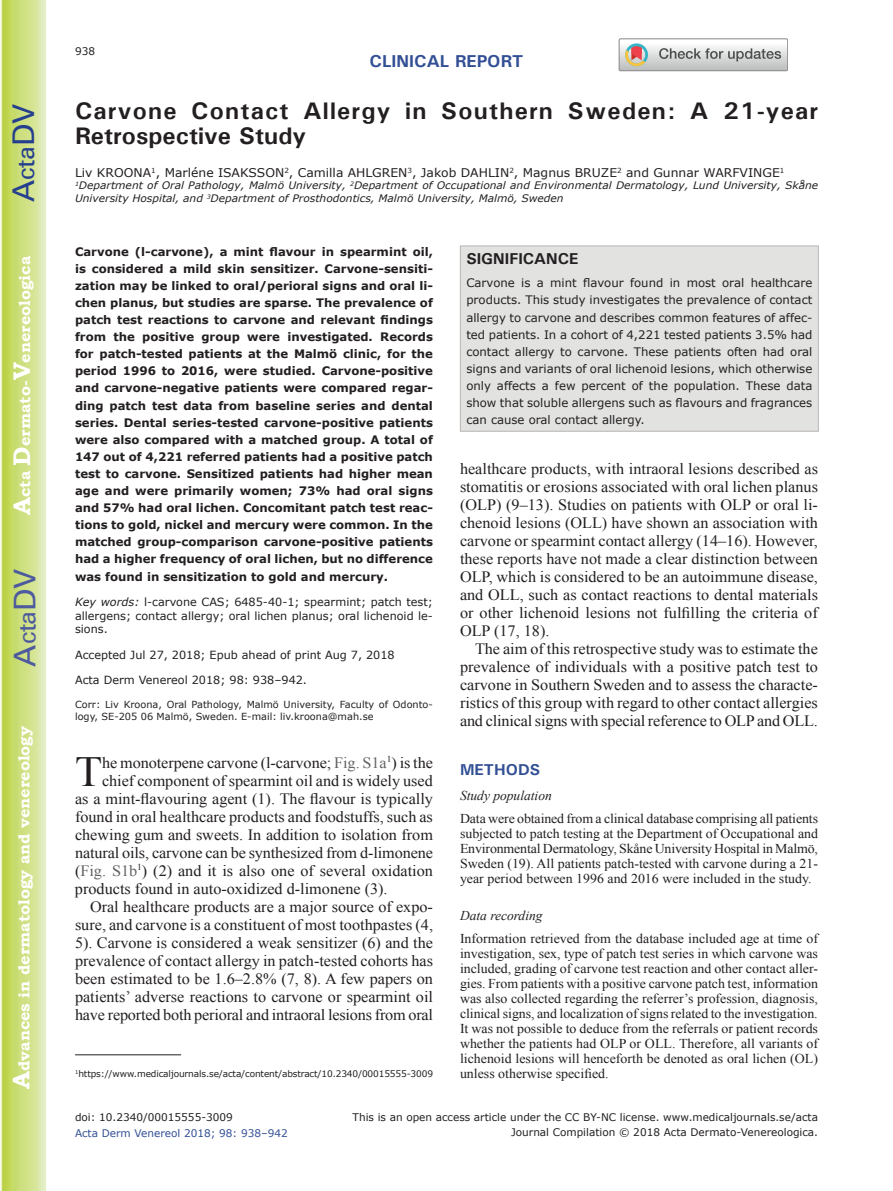
<style>
.page{position:relative;width:893px;height:1191px;background:#fff}
.page>*{position:absolute;margin:0;border:0;box-sizing:border-box;transform-origin:0 0}
.t1{font:42.9px "Times New Roman";color:#231f20}
.t2{font:30px "Univers";color:#4d5a9e}
.t3{font:30px "Univers";color:#253f8e}
.t4{font:700 24px/25.5px "Univers";letter-spacing:.05em;color:#231f20}
.t5{font:700 17.25px "Univers";color:#324f95}
.t6{font:15.75px/18px "Times New Roman";color:#231f20;text-align:justify}
.t7{font:700 15.75px "Bookman Old Style";color:#fff}
.t8{font:700 15.75px "Univers";color:#231f20}
.t9{font:700 15.75px "Univers";color:#324f95}
.t10{font:13.5px/15px "Times New Roman";color:#231f20;text-align:justify}
.t11{font:italic 13.5px "Times New Roman";color:#231f20}
.t12{font:12px "Verdana";color:#231f20}
.t13{font:700 11.7px/17.1px "Verdana";color:#231f20;text-align:justify}
.t14{font:11.7px/17.1px "Verdana";color:#231f20;text-align:justify}
.t15{font:11.25px/13.5px "Verdana";color:#231f20;text-align:justify}
.t16{font:10.5px "Verdana";color:#231f20}
.t17{font:10.5px "Verdana";color:#324f95}
.t18{font:italic 10.35px/12.8px "Verdana";color:#231f20}
.t19{font:9.75px/11.7px "Verdana";color:#231f20}
.t20{font:9px "Verdana";letter-spacing:-.015em;color:#231f20}
.s1{font-size:24px}
.s2{font-style:italic}
.s3{color:#636366}
</style>
<div class="page">
<svg style="left:1px;top:0;width:45px;height:1191px;background:#cfe084"></svg>
<hr style="left:75px;top:1054px;width:106px;height:1px;background:#231f20">
<svg style="left:619px;top:39px;width:169px;height:32px"></svg>
<div style="left:460px;top:245px;width:359px;height:186px;background:#e2e2e1;border:1px solid #bab5b4"></div>
<h2 class="t3" style="left:6px;top:202px;width:100px;rotate:-90deg">A<span class="s1">cta</span>DV</h2>
<p class="t7" style="left:15px;top:515px;width:260px;rotate:-90deg"><span class="s1">A</span>cta <span class="s1">D</span>ermato-<span class="s1">V</span>enereologica</p>
<h2 class="t2" style="left:7px;top:666px;width:100px;rotate:-90deg">A<span class="s1">cta</span>DV</h2>
<p class="t7" style="left:15px;top:1088px;width:364px;rotate:-90deg"><span class="s1">A</span>dvances in dermatology and venereology</p>
<p class="t16" style="left:75px;top:44px;width:22px">938</p>
<p class="t5" style="left:370px;top:50px;width:155px">CLINICAL REPORT</p>
<h3 class="t4" style="left:75px;top:97px;width:745px">Carvone Contact Allergy in Southern Sweden: A 21-year<br>Retrospective Study</h3>
<p class="t12" style="left:75px;top:164px;width:711px">Liv KROONA<sup>1</sup>, Marléne ISAKSSON<sup>2</sup>, Camilla AHLGREN<sup>3</sup>, Jakob DAHLIN<sup>2</sup>, Magnus BRUZE<sup>2</sup> and Gunnar WARFVINGE<sup>1</sup></p>
<p class="t18" style="left:75px;top:179px;width:745px"><sup>1</sup>Department of Oral Pathology, Malmö University, <sup>2</sup>Department of Occupational and Environmental Dermatology, Lund University, Skåne<br>University Hospital, and <sup>3</sup>Department of Prosthodontics, Malmö University, Malmö, Sweden</p>
<p class="t13" style="left:75px;top:242px;width:359px">Carvone (l-carvone), a mint flavour in spearmint oil, is considered a mild skin sensitizer. Carvone-sensiti&shy;zation may be linked to oral/perioral signs and oral li&shy;chen planus, but studies are sparse. The prevalence of patch test reactions to carvone and relevant findings from the positive group were investigated. Records for patch-tested patients at the Malmö clinic, for the period 1996 to 2016, were studied. Carvone-positive and carvone-negative patients were compared regar&shy;ding patch test data from baseline series and dental series. Dental series-tested carvone-positive patients were also compared with a matched group. A total of 147 out of 4,221 referred patients had a positive patch test to carvone. Sensitized patients had higher mean age and were primarily women; 73% had oral signs and 57% had oral lichen. Concomitant patch test reac&shy;tions to gold, nickel and mercury were common. In the matched group-comparison carvone-positive patients had a higher frequency of oral lichen, but no difference was found in sensitization to gold and mercury.</p>
<p class="t15" style="left:75px;top:595px;width:359px"><span class="s2">Key words:</span> l-carvone CAS; 6485-40-1; spearmint; patch test; allergens; contact allergy; oral lichen planus; oral lichenoid le&shy;sions.</p>
<p class="t15" style="left:75px;top:647px;width:321px">Accepted Jul 27, 2018; Epub ahead of print Aug 7, 2018</p>
<p class="t15" style="left:75px;top:673px;width:234px">Acta Derm Venereol 2018; 98: 938–942.</p>
<p class="t19" style="left:75px;top:698px;width:359px">Corr: Liv Kroona, Oral Pathology, Malmö University, Faculty of Odonto&shy;logy, SE-205 06 Malmö, Sweden. E-mail: liv.kroona@mah.se</p>
<h1 class="t1" style="left:75px;top:742px;width:29px">T</h1>
<p class="t6" style="left:102px;top:753px;width:332px">he monoterpene carvone (l-carvone; <span class="s3">Fig. S1a</span><sup>1</sup>) is the</p>
<p class="t6" style="left:102px;top:771px;width:332px">chief component of spearmint oil and is widely used</p>
<p class="t6" style="left:75px;top:789px;width:359px">as a mint-flavouring agent (1). The flavour is typically</p>
<p class="t6" style="left:75px;top:807px;width:359px">found in oral healthcare products and foodstuffs, such as</p>
<p class="t6" style="left:75px;top:825px;width:359px">chewing gum and sweets. In addition to isolation from</p>
<p class="t6" style="left:75px;top:843px;width:359px">natural oils, carvone can be synthesized from d-limonene</p>
<p class="t6" style="left:75px;top:861px;width:360px">(<span class="s3">Fig. S1b</span><sup>1</sup>) (2) and it is also one of several oxidation</p>
<p class="t6" style="left:75px;top:879px;width:314px">products found in auto-oxidized d-limonene (3).</p>
<p class="t6" style="left:90px;top:897px;width:344px">Oral healthcare products are a major source of expo-</p>
<p class="t6" style="left:75px;top:915px;width:360px">sure, and carvone is a constituent of most toothpastes (4,</p>
<p class="t6" style="left:75px;top:933px;width:359px">5). Carvone is considered a weak sensitizer (6) and the</p>
<p class="t6" style="left:75px;top:951px;width:360px">prevalence of contact allergy in patch-tested cohorts has</p>
<p class="t6" style="left:75px;top:969px;width:359px">been estimated to be 1.6–2.8% (7, 8). A few papers on</p>
<p class="t6" style="left:75px;top:987px;width:360px">patients’ adverse reactions to carvone or spearmint oil</p>
<p class="t6" style="left:75px;top:1005px;width:360px">have reported both perioral and intraoral lesions from oral</p>
<p class="t20" style="left:75px;top:1068px;width:359px"><sup>1</sup>https://www.medicaljournals.se/acta/content/abstract/10.2340/00015555-3009</p>
<p class="t8" style="left:466px;top:249px;width:114px">SIGNIFICANCE</p>
<p class="t14" style="left:466px;top:274px;width:348px">Carvone is a mint flavour found in most oral healthcare products. This study investigates the prevalence of contact allergy to carvone and describes common features of affec&shy;ted patients. In a cohort of 4,221 tested patients 3.5% had contact allergy to carvone. These patients often had oral signs and variants of oral lichenoid lesions, which otherwise only affects a few percent of the population. These data show that soluble allergens such as flavours and fragrances can cause oral contact allergy.</p>
<p class="t6" style="left:460px;top:459px;width:360px">healthcare products, with intraoral lesions described as stomatitis or erosions associated with oral lichen planus (OLP) (9–13). Studies on patients with OLP or oral li&shy;chenoid lesions (OLL) have shown an association with carvone or spearmint contact allergy (14–16). However, these reports have not made a clear distinction between OLP, which is considered to be an autoimmune disease, and OLL, such as contact reactions to dental materials or other lichenoid lesions not fulfilling the criteria of OLP (17, 18).</p>
<p class="t6" style="left:460px;top:639px;width:359px;text-indent:15px">The aim of this retrospective study was to estimate the prevalence of individuals with a positive patch test to carvone in Southern Sweden and to assess the characte&shy;ristics of this group with regard to other contact allergies and clinical signs with special reference to OLP and OLL.</p>
<p class="t9" style="left:460px;top:759px;width:82px">METHODS</p>
<p class="t11" style="left:460px;top:786px;width:93px">Study population</p>
<p class="t10" style="left:460px;top:810px;width:360px">Data were obtained from a clinical database comprising all patients subjected to patch testing at the Department of Occupational and Environmental Dermatology, Skåne University Hospital in Malmö, Sweden (19). All patients patch-tested with carvone during a 21- year period between 1996 and 2016 were included in the study.</p>
<p class="t11" style="left:460px;top:906px;width:84px">Data recording</p>
<p class="t10" style="left:460px;top:930px;width:360px">Information retrieved from the database included age at time of investigation, sex, type of patch test series in which carvone was included, grading of carvone test reaction and other contact aller&shy;gies. From patients with a positive carvone patch test, information was also collected regarding the referrer’s profession, diagnosis, clinical signs, and localization of signs related to the investigation.<br>It was not possible to deduce from the referrals or patient records whether the patients had OLP or OLL. Therefore, all variants of lichenoid lesions will henceforth be denoted as oral lichen (OL) unless otherwise specified.</p>
<p class="t16" style="left:75px;top:1110px;width:159px">doi: 10.2340/00015555-3009</p>
<p class="t17" style="left:75px;top:1126px;width:214px">Acta Derm Venereol 2018; 98: 938–942</p>
<p class="t16" style="left:353px;top:1110px;width:467px">This is an open access article under the CC BY-NC license. www.medicaljournals.se/acta</p>
<p class="t16" style="left:511px;top:1125px;width:308px">Journal Compilation © 2018 Acta Dermato-Venereologica.</p>
</div>
